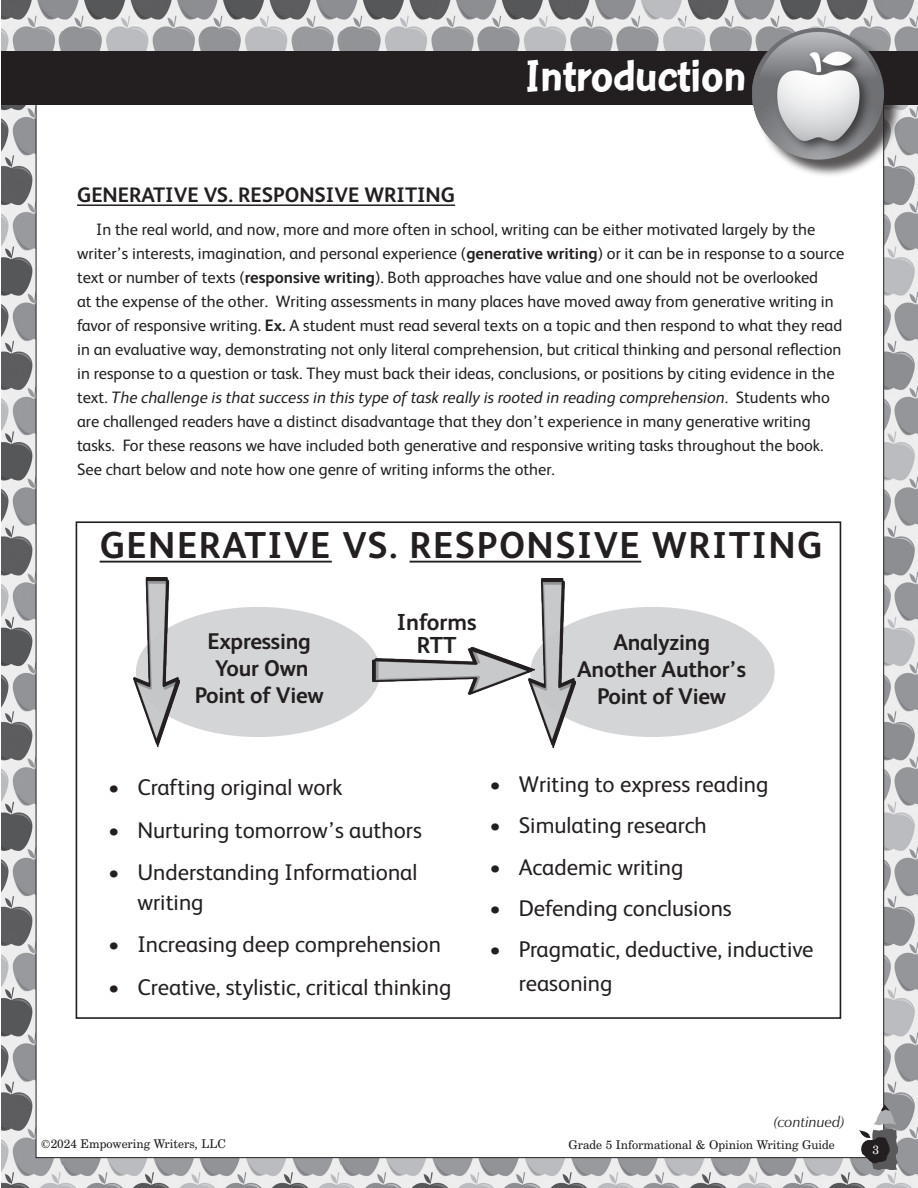
<style>
.page{position:relative;width:918px;height:1188px;background:#fff}
.page>*{position:absolute;margin:0;border:0;box-sizing:border-box;transform-origin:0 0}
.t1{font:700 48px "Con Brush";letter-spacing:-.02em;color:#fff}
.t2{font:700 37.5px "FS Albert";letter-spacing:.04em;color:#231f20}
.t3{font:700 23.1px/23.1px "FS Albert";color:#231f20;text-align:center}
.t4{font:22.8px/29.2px "FS Albert";color:#231f20}
.t5{font:700 22.8px/27.3px "FS Albert";letter-spacing:-.01em;color:#231f20;text-align:center}
.t6{font:700 21px "FS Albert";color:#231f20}
.t7{font:16.5px/24px "FS Albert";color:#231f20}
.t8{font:italic 15px "Zapf Humanist 601 BT";color:#231f20}
.t9{font:12px "Century Schoolbook BT";color:#231f20}
.t10{font:12px "Century Schoolbook BT";color:#fff}
.s1{font-weight:700}
.s2{font-style:italic}
.s3{font-weight:300}
</style>
<div class="page">
<img style="left:1px;top:0;width:917px;height:1188px">
<div style="left:36px;top:68px;width:848px;height:1090px;background:#fff"></div>
<div style="left:1px;top:51px;width:917px;height:54px;background:#231f20"></div>
<div style="left:754px;top:30px;width:149px;height:148px;background:#231f20;opacity:.75"></div>
<img style="left:752px;top:28px;width:132px;height:132px;border-radius:66px">
<img style="left:860px;top:1104px;width:37px;height:66px">
<hr style="left:77px;top:204px;width:378px;height:2px;background:#231f20">
<hr style="left:100px;top:561px;width:232px;height:2px;background:#231f20">
<hr style="left:410px;top:561px;width:231px;height:2px;background:#231f20">
<div style="left:136px;top:607px;width:244px;height:130px;background:#d4d5d7;border-radius:50%"></div>
<img style="left:133px;top:578px;width:46px;height:169px">
<div style="left:530px;top:607px;width:245px;height:130px;background:#d4d5d7;border-radius:50%"></div>
<img style="left:533px;top:579px;width:42px;height:169px">
<img style="left:372px;top:648px;width:162px;height:46px">
<h1 class="t1" style="left:525px;top:47px;width:223px">Introduction</h1>
<p class="t6" style="left:77px;top:181px;width:380px">GENERATIVE VS. RESPONSIVE WRITING</p>
<p class="t7" style="left:77px;top:216px;width:769px;text-indent:19px">In the real world, and now, more and more often in school, writing can be either motivated largely by the writer’s interests, imagination, and personal experience (<span class="s1">generative writing</span>) or it can be in response to a source text or number of texts (<span class="s1">responsive writing</span>). Both approaches have value and one should not be overlooked<br>at the expense of the other. Writing assessments in many places have moved away from generative writing in favor of responsive writing. <span class="s1">Ex.</span> A student must read several texts on a topic and then respond to what they read in an evaluative way, demonstrating not only literal comprehension, but critical thinking and personal reflection in response to a question or task. They must back their ideas, conclusions, or positions by citing evidence in the text. <span class="s2">The challenge is that success in this type of task really is rooted in reading comprehension.</span> Students who are challenged readers have a distinct disadvantage that they don’t experience in many generative writing tasks. For these reasons we have included both generative and responsive writing tasks throughout the book.<br>See chart below and note how one genre of writing informs the other.</p>
<h2 class="t2" style="left:100px;top:520px;width:725px">GENERATIVE VS. RESPONSIVE WRITING</h2>
<h3 class="t5" style="left:195px;top:626px;width:131px">Expressing<br>Your Own<br>Point of View</h3>
<h3 class="t3" style="left:397px;top:609px;width:81px">Informs<br>RTT</h3>
<h3 class="t5" style="left:577px;top:627px;width:171px">Analyzing<br>Another Author’s<br>Point of View</h3>
<h3 class="t4" style="left:108px;top:771px;width:236px"><span class="s3">•</span> Crafting original work</h3>
<h3 class="t4" style="left:108px;top:814px;width:315px"><span class="s3">•</span> Nurturing tomorrow’s authors</h3>
<h3 class="t4" style="left:137px;top:857px;width:282px;text-indent:-29px"><span class="s3">•</span> Understanding Informational writing</h3>
<h3 class="t4" style="left:108px;top:929px;width:334px"><span class="s3">•</span> Increasing deep comprehension</h3>
<h3 class="t4" style="left:108px;top:972px;width:345px"><span class="s3">•</span> Creative, stylistic, critical thinking</h3>
<h3 class="t4" style="left:490px;top:768px;width:280px"><span class="s3">•</span> Writing to express reading</h3>
<h3 class="t4" style="left:490px;top:810px;width:219px"><span class="s3">•</span> Simulating research</h3>
<h3 class="t4" style="left:490px;top:851px;width:195px"><span class="s3">•</span> Academic writing</h3>
<h3 class="t4" style="left:490px;top:892px;width:244px"><span class="s3">•</span> Defending conclusions</h3>
<h3 class="t4" style="left:519px;top:931px;width:296px;line-height:34px;text-indent:-29px"><span class="s3">•</span> Pragmatic, deductive, inductive reasoning</h3>
<p class="t8" style="left:774px;top:1112px;width:72px">(continued)</p>
<p class="t9" style="left:41px;top:1136px;width:186px">©2024 Empowering Writers, LLC</p>
<p class="t9" style="left:569px;top:1138px;width:268px">Grade 5 Informational &amp; Opinion Writing Guide</p>
<p class="t10" style="left:872px;top:1142px;width:8px">3</p>
</div>
